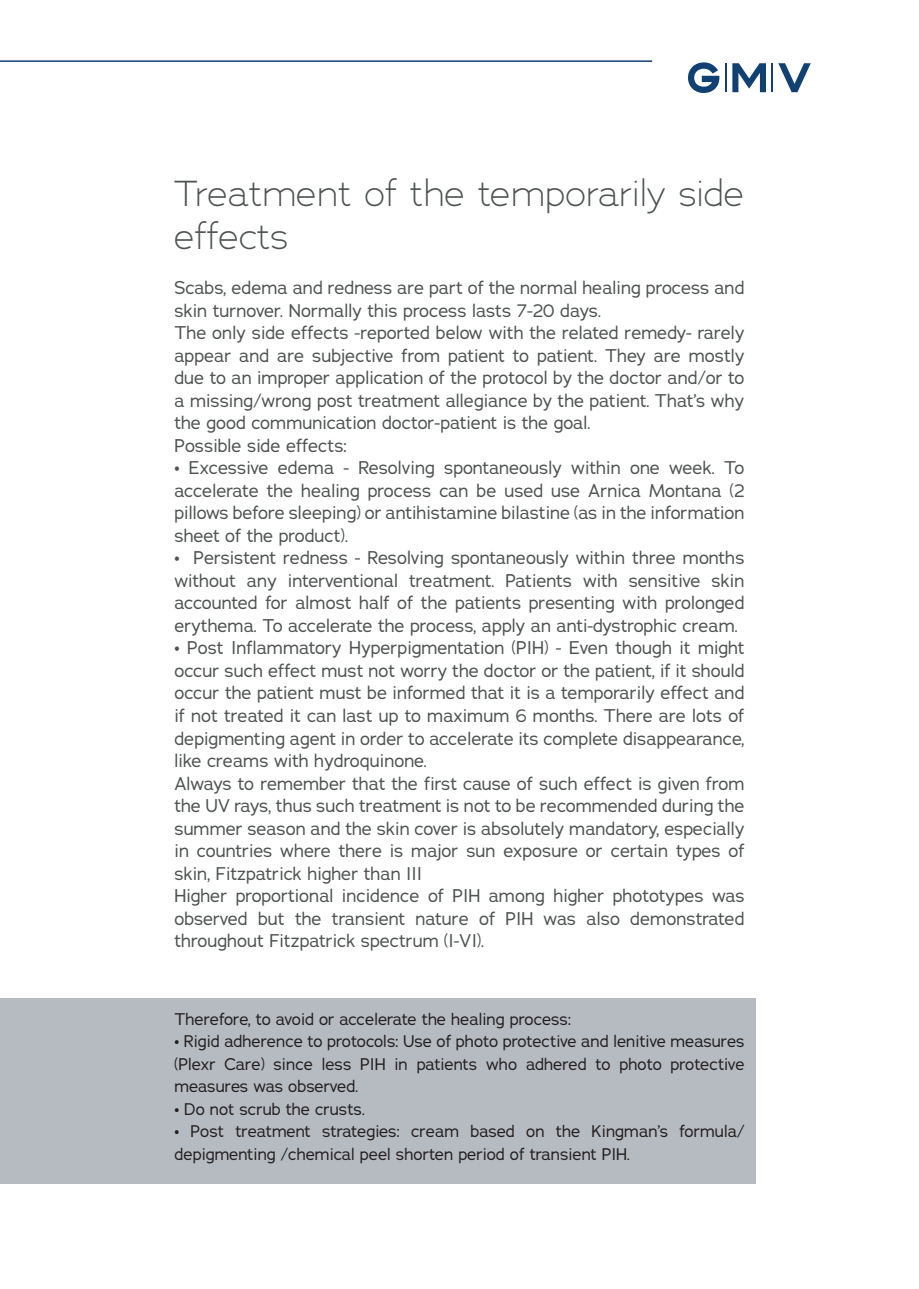
<style>
.page{position:relative;width:919px;height:1289px;background:#fff}
.page>*{position:absolute;margin:0;border:0;box-sizing:border-box;transform-origin:0 0}
.t1{font:300 36px/43.2px "Adrianna";color:#4f5252}
.t2{font:18px/22.5px "Adrianna";color:#4f5252;text-align:justify}
.t3{font:16.5px/22.5px "Adrianna";color:#231f20;text-align:justify}
</style>
<div class="page">
<svg style="left:688px;top:62px;width:122px;height:31px"></svg>
<hr style="left:0;top:60px;width:652px;height:2px;background:#15406f">
<div style="left:0;top:997px;width:755px;height:186px;background:#b6bbc1"></div>
<p class="t1" style="left:174px;top:171px;width:571px">Treatment of the temporarily side effects</p>
<p class="t2" style="left:174px;top:276px;width:571px">Scabs, edema and redness are part of the normal healing process and skin turnover. Normally this process lasts 7-20 days.</p>
<p class="t2" style="left:174px;top:321px;width:571px">The only side effects -reported below with the related remedy- rarely appear and are subjective from patient to patient. They are mostly due to an improper application of the protocol by the doctor and/or to a missing/wrong post treatment allegiance by the patient. That’s why the good communication doctor-patient is the goal.</p>
<p class="t2" style="left:174px;top:434px;width:174px">Possible side effects:</p>
<p class="t2" style="left:174px;top:456px;width:571px">• Excessive edema - Resolving spontaneously within one week. To accelerate the healing process can be used use Arnica Montana (2 pillows before sleeping) or antihistamine bilastine (as in the information sheet of the product).</p>
<p class="t2" style="left:174px;top:546px;width:571px">• Persistent redness - Resolving spontaneously within three months without any interventional treatment. Patients with sensitive skin accounted for almost half of the patients presenting with prolonged erythema. To accelerate the process, apply an anti-dystrophic cream.</p>
<p class="t2" style="left:174px;top:636px;width:571px">• Post Inflammatory Hyperpigmentation (PIH) - Even though it might occur such effect must not worry the doctor or the patient, if it should occur the patient must be informed that it is a temporarily effect and if not treated it can last up to maximum 6 months. There are lots of depigmenting agent in order to accelerate its complete disappearance, like creams with hydroquinone.</p>
<p class="t2" style="left:174px;top:771px;width:571px">Always to remember that the first cause of such effect is given from the UV rays, thus such treatment is not to be recommended during the summer season and the skin cover is absolutely mandatory, especially in countries where there is major sun exposure or certain types of skin, Fitzpatrick higher than III</p>
<p class="t2" style="left:174px;top:884px;width:571px">Higher proportional incidence of PIH among higher phototypes was observed but the transient nature of PIH was also demonstrated throughout Fitzpatrick spectrum (I-VI).</p>
<p class="t3" style="left:174px;top:1007px;width:398px">Therefore, to avoid or accelerate the healing process:</p>
<p class="t3" style="left:174px;top:1030px;width:571px">• Rigid adherence to protocols: Use of photo protective and lenitive measures (Plexr Care) since less PIH in patients who adhered to photo protective measures was observed.</p>
<p class="t3" style="left:174px;top:1097px;width:192px">• Do not scrub the crusts.</p>
<p class="t3" style="left:174px;top:1120px;width:571px">• Post treatment strategies: cream based on the Kingman’s formula/ depigmenting /chemical peel shorten period of transient PIH.</p>
</div>
